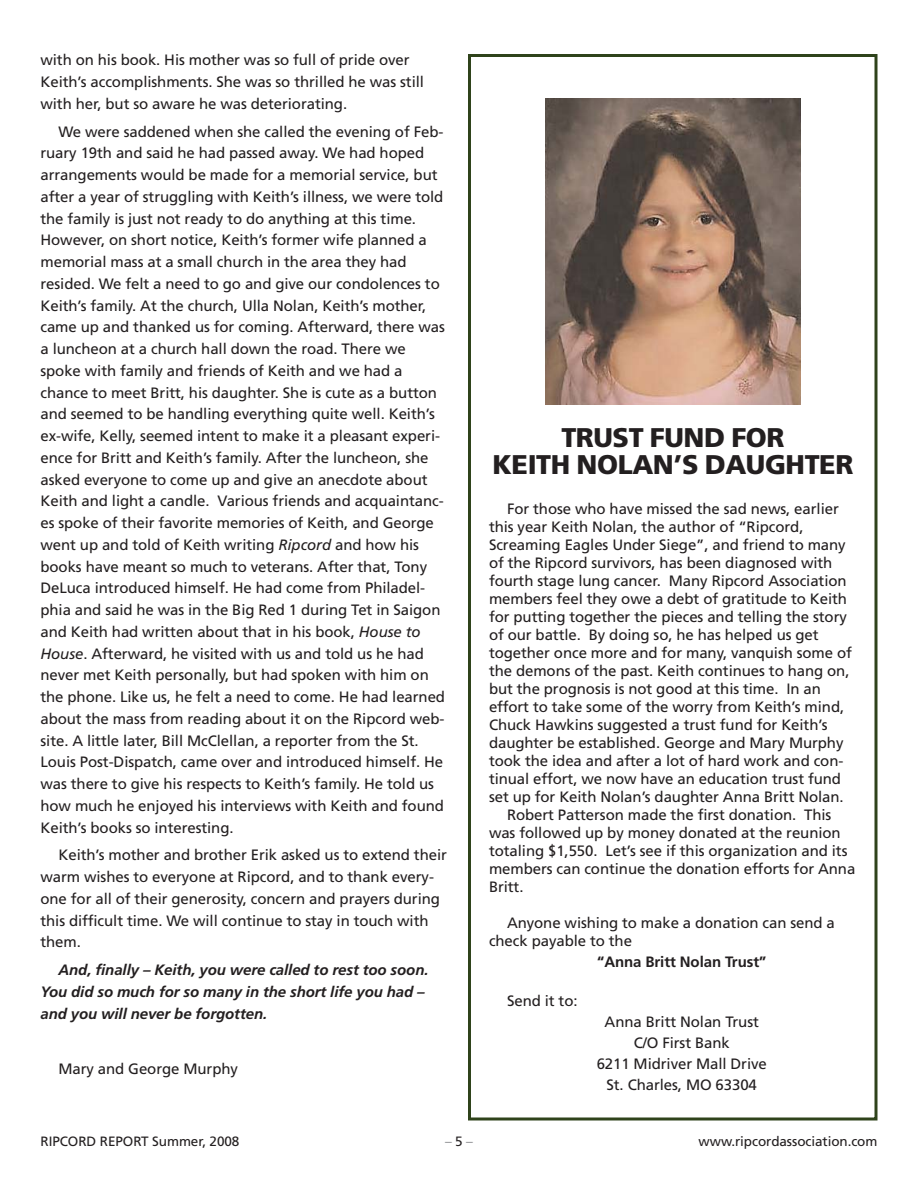
<style>
.page{position:relative;width:918px;height:1188px;background:#fff}
.page>*{position:absolute;margin:0;border:0;box-sizing:border-box;transform-origin:0 0}
.t1{font:900 27px/27px "Frutiger";letter-spacing:-.015em;color:#231f20;text-align:center}
.t2{font:15px/21.8px "Frutiger";letter-spacing:-.005em;color:#231f20}
.t3{font:italic 700 15px/21.8px "Frutiger";letter-spacing:-.005em;color:#231f20}
.t4{font:700 15px "Frutiger";letter-spacing:-.005em;color:#231f20}
.t5{font:13.5px "Frutiger";letter-spacing:-.005em;color:#231f20}
.t6{font:13.5px "Frutiger";color:#939598}
.s1{font-style:italic}
.s2{color:#231f20}
</style>
<div class="page">
<div style="left:468px;top:54px;width:410px;height:1066px;border:3px solid #2f431b"></div>
<img style="left:545px;top:99px;width:255px;height:306px">
<p class="t2" style="left:40px;top:50px;width:385px">with on his book. His mother was so full of pride over<br>Keith’s accomplishments. She was so thrilled he was still with her, but so aware he was deteriorating.</p>
<p class="t2" style="left:40px;top:122px;width:406px;text-indent:18px">We were saddened when she called the evening of Feb&shy;ruary 19th and said he had passed away. We had hoped arrangements would be made for a memorial service, but after a year of struggling with Keith’s illness, we were told the family is just not ready to do anything at this time.<br>However, on short notice, Keith’s former wife planned a memorial mass at a small church in the area they had resided. We felt a need to go and give our condolences to Keith’s family. At the church, Ulla Nolan, Keith’s mother, came up and thanked us for coming. Afterward, there was a luncheon at a church hall down the road. There we spoke with family and friends of Keith and we had a chance to meet Britt, his daughter. She is cute as a button and seemed to be handling everything quite well. Keith’s ex-wife, Kelly, seemed intent to make it a pleasant experi&shy;ence for Britt and Keith’s family. After the luncheon, she asked everyone to come up and give an anecdote about Keith and light a candle. Various friends and acquaintanc&shy;es spoke of their favorite memories of Keith, and George went up and told of Keith writing <span class="s1">Ripcord</span> and how his books have meant so much to veterans. After that, Tony DeLuca introduced himself. He had come from Philadel&shy;phia and said he was in the Big Red 1 during Tet in Saigon and Keith had written about that in his book, <span class="s1">House to House</span>. Afterward, he visited with us and told us he had never met Keith personally, but had spoken with him on the phone. Like us, he felt a need to come. He had learned about the mass from reading about it on the Ripcord web&shy;site. A little later, Bill McClellan, a reporter from the St.<br>Louis Post-Dispatch, came over and introduced himself. He was there to give his respects to Keith’s family. He told us how much he enjoyed his interviews with Keith and found Keith’s books so interesting.</p>
<p class="t2" style="left:40px;top:845px;width:408px;text-indent:18px">Keith’s mother and brother Erik asked us to extend their warm wishes to everyone at Ripcord, and to thank every&shy;one for all of their generosity, concern and prayers during this difficult time. We will continue to stay in touch with them.</p>
<p class="t3" style="left:40px;top:960px;width:390px;text-indent:18px">And, finally – Keith, you were called to rest too soon.<br>You did so much for so many in the short life you had – and you will never be forgotten.</p>
<p class="t2" style="left:58px;top:1059px;width:181px">Mary and George Murphy</p>
<h1 class="t1" style="left:493px;top:426px;width:362px">TRUST FUND FOR<br>KEITH NOLAN’S DAUGHTER</h1>
<p class="t2" style="left:507px;top:499px;width:333px">For those who have missed the sad news, earlier</p>
<p class="t2" style="left:489px;top:517px;width:316px">this year Keith Nolan, the author of “Ripcord,</p>
<p class="t2" style="left:489px;top:535px;width:358px">Screaming Eagles Under Siege”, and friend to many</p>
<p class="t2" style="left:489px;top:553px;width:345px">of the Ripcord survivors, has been diagnosed with</p>
<p class="t2" style="left:489px;top:571px;width:359px">fourth stage lung cancer. Many Ripcord Association</p>
<p class="t2" style="left:489px;top:589px;width:360px">members feel they owe a debt of gratitude to Keith</p>
<p class="t2" style="left:489px;top:607px;width:359px">for putting together the pieces and telling the story</p>
<p class="t2" style="left:489px;top:625px;width:331px">of our battle. By doing so, he has helped us get</p>
<p class="t2" style="left:489px;top:643px;width:365px">together once more and for many, vanquish some of</p>
<p class="t2" style="left:489px;top:661px;width:362px">the demons of the past. Keith continues to hang on,</p>
<p class="t2" style="left:489px;top:679px;width:334px">but the prognosis is not good at this time. In an</p>
<p class="t2" style="left:489px;top:697px;width:357px">effort to take some of the worry from Keith’s mind,</p>
<p class="t2" style="left:489px;top:715px;width:340px">Chuck Hawkins suggested a trust fund for Keith’s</p>
<p class="t2" style="left:489px;top:733px;width:356px">daughter be established. George and Mary Murphy</p>
<p class="t2" style="left:489px;top:751px;width:356px">took the idea and after a lot of hard work and con-</p>
<p class="t2" style="left:489px;top:769px;width:354px">tinual effort, we now have an education trust fund</p>
<p class="t2" style="left:489px;top:787px;width:356px">set up for Keith Nolan’s daughter Anna Britt Nolan.</p>
<p class="t2" style="left:507px;top:805px;width:326px">Robert Patterson made the first donation. This</p>
<p class="t2" style="left:489px;top:823px;width:353px">was followed up by money donated at the reunion</p>
<p class="t2" style="left:489px;top:841px;width:360px">totaling $1,550. Let’s see if this organization and its</p>
<p class="t2" style="left:489px;top:859px;width:368px">members can continue the donation efforts for Anna</p>
<p class="t2" style="left:489px;top:877px;width:36px">Britt.</p>
<p class="t2" style="left:489px;top:915px;width:347px;line-height:18px;text-indent:18px">Anyone wishing to make a donation can send a check payable to the</p>
<p class="t4" style="left:597px;top:956px;width:171px">“Anna Britt Nolan Trust”</p>
<p class="t2" style="left:507px;top:991px;width:72px">Send it to:</p>
<p class="t2" style="left:597px;top:1013px;width:172px;line-height:21px;text-align:center">Anna Britt Nolan Trust<br>C/O First Bank<br>6211 Midriver Mall Drive<br>St. Charles, MO 63304</p>
<p class="t5" style="left:40px;top:1136px;width:200px">RIPCORD REPORT Summer, 2008</p>
<p class="t6" style="left:445px;top:1136px;width:29px">–<span class="s2">5</span>–</p>
<p class="t5" style="left:699px;top:1136px;width:180px">www.ripcordassociation.com</p>
</div>
